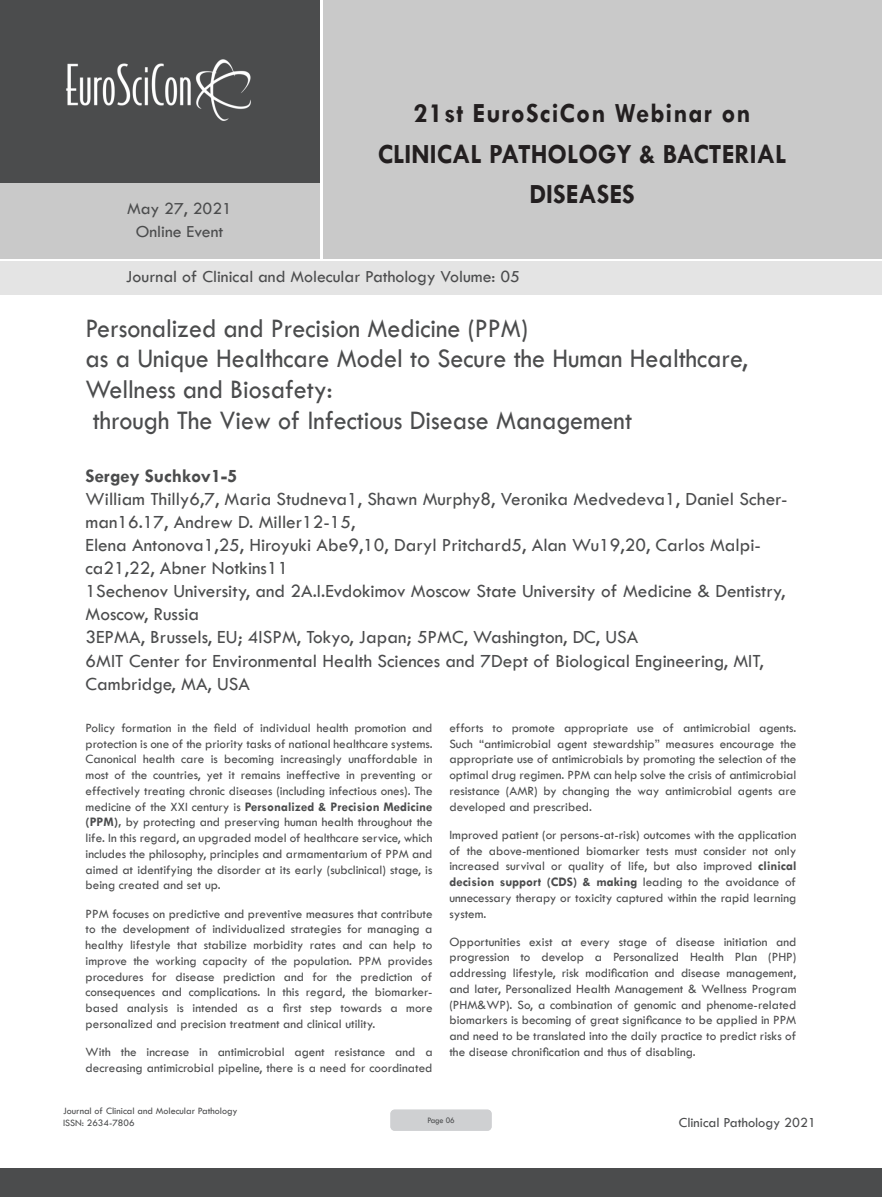
<style>
.page{position:relative;width:882px;height:1197px;background:#fff}
.page>*{position:absolute;margin:0;border:0;box-sizing:border-box;transform-origin:0 0}
.t1{font:700 28px/40.2px "Tw Cen";color:#231f20;text-align:center;scale:.95 1}
.t2{font:27.65px "Tw Cen";color:#4b4c4d;scale:.94 1}
.t3{font:19.25px/23.1px "Tw Cen";color:#4b4c4d}
.t4{font:700 19.25px "Tw Cen";color:#4b4c4d}
.t5{font:17.5px/23.6px "Tw Cen";color:#4b4c4d;text-align:center}
.t6{font:14.35px "Tw Cen";color:#4b4c4d}
.Abstract{font:13.12px/15.8px "Tw Cen";color:#4b4c4d;text-align:justify}
.t7{font:9.97px/12.1px "Tw Cen";color:#4b4c4d}
.t8{font:8.58px "Tw Cen";letter-spacing:-.02em;color:#4b4c4d;scale:.95 1}
.s1{font-weight:700}
</style>
<div class="page">
<div style="left:0;top:0;width:319px;height:183px;background:#4b4c4d"></div>
<div style="left:0;top:183px;width:319px;height:76px;background:#c9c9c9"></div>
<div style="left:323px;top:0;width:559px;height:259px;background:#c9c9c9"></div>
<img style="left:66px;top:59px;width:185px;height:62px">
<div style="left:0;top:1168px;width:882px;height:29px;background:#4b4c4d"></div>
<div style="left:1px;top:261px;width:881px;height:33px;background:#e4e4e4"></div>
<div style="left:390px;top:1110px;width:102px;height:21px;background:#cfd0d2;border-radius:4px"></div>
<h3 class="t5" style="left:127px;top:196px;width:106px">May 27, 2021<br>Online Event</h3>
<h1 class="t1" style="left:378px;top:93px;width:432px">21st EuroSciCon Webinar on<br>CLINICAL PATHOLOGY &amp; BACTERIAL<br>DISEASES</h1>
<h3 class="t5" style="left:126px;top:264px;width:396px">Journal of Clinical and Molecular Pathology Volume: 05</h3>
<p class="t2" style="left:86px;top:311px;width:472px">Personalized and Precision Medicine (PPM)</p>
<p class="t2" style="left:86px;top:342px;width:706px">as a Unique Healthcare Model to Secure the Human Healthcare,</p>
<p class="t2" style="left:86px;top:373px;width:264px">Wellness and Biosafety:</p>
<p class="t2" style="left:93px;top:404px;width:575px">through The View of Infectious Disease Management</p>
<p class="t4" style="left:86px;top:464px;width:153px">Sergey Suchkov1-5</p>
<p class="t3" style="left:86px;top:487px;width:703px">William Thilly6,7, Maria Studneva1, Shawn Murphy8, Veronika Medvedeva1, Daniel Scher&shy;man16.17, Andrew D. Miller12-15,</p>
<p class="t3" style="left:86px;top:533px;width:677px">Elena Antonova1,25, Hiroyuki Abe9,10, Daryl Pritchard5, Alan Wu19,20, Carlos Malpi&shy;ca21,22, Abner Notkins11</p>
<p class="t3" style="left:86px;top:580px;width:701px">1Sechenov University, and 2A.I.Evdokimov Moscow State University of Medicine &amp; Dentistry,<br>Moscow, Russia</p>
<p class="t3" style="left:86px;top:626px;width:554px">3EPMA, Brussels, EU; 4ISPM, Tokyo, Japan; 5PMC, Washington, DC, USA</p>
<p class="t3" style="left:86px;top:649px;width:680px">6MIT Center for Environmental Health Sciences and 7Dept of Biological Engineering, MIT,<br>Cambridge, MA, USA</p>
<p class="Abstract" style="left:86px;top:720px;width:349px">Policy formation in the field of individual health promotion and protection is one of the priority tasks of national healthcare systems.<br>Canonical health care is becoming increasingly unaffordable in most of the countries, yet it remains ineffective in preventing or effectively treating chronic diseases (including infectious ones). The medicine of the XXI century is <span class="s1">Personalized &amp; Precision Medicine (PPM),</span> by protecting and preserving human health throughout the life. In this regard, an upgraded model of healthcare service, which includes the philosophy, principles and armamentarium of PPM and aimed at identifying the disorder at its early (subclinical) stage, is being created and set up.</p>
<p class="Abstract" style="left:86px;top:905px;width:348px">PPM focuses on predictive and preventive measures that contribute to the development of individualized strategies for managing a healthy lifestyle that stabilize morbidity rates and can help to improve the working capacity of the population. PPM provides procedures for disease prediction and for the prediction of consequences and complications. In this regard, the biomarker&shy;based analysis is intended as a first step towards a more personalized and precision treatment and clinical utility.</p>
<p class="Abstract" style="left:86px;top:1044px;width:348px">With the increase in antimicrobial agent resistance and a decreasing antimicrobial pipeline, there is a need for coordinated</p>
<p class="Abstract" style="left:449px;top:720px;width:349px">efforts to promote appropriate use of antimicrobial agents.<br>Such “antimicrobial agent stewardship” measures encourage the appropriate use of antimicrobials by promoting the selection of the optimal drug regimen. PPM can help solve the crisis of antimicrobial resistance (AMR) by changing the way antimicrobial agents are developed and prescribed.</p>
<p class="Abstract" style="left:449px;top:827px;width:349px">Improved patient (or persons-at-risk) outcomes with the application of the above-mentioned biomarker tests must consider not only increased survival or quality of life, but also improved <span class="s1">clinical decision support (CDS) &amp; making</span> leading to the avoidance of unnecessary therapy or toxicity captured within the rapid learning system.</p>
<p class="Abstract" style="left:449px;top:934px;width:349px">Opportunities exist at every stage of disease initiation and progression to develop a Personalized Health Plan (PHP) addressing lifestyle, risk modification and disease management, and later, Personalized Health Management &amp; Wellness Program (PHM&amp;WP). So, a combination of genomic and phenome-related biomarkers is becoming of great significance to be applied in PPM and need to be translated into the daily practice to predict risks of the disease chronification and thus of disabling.</p>
<p class="t7" style="left:63px;top:1104px;width:176px">Journal of Clinical and Molecular Pathology<br>ISSN: 2634-7806</p>
<p class="t8" style="left:427px;top:1115px;width:30px">Page 06</p>
<p class="t6" style="left:679px;top:1114px;width:139px">Clinical Pathology 2021</p>
</div>
